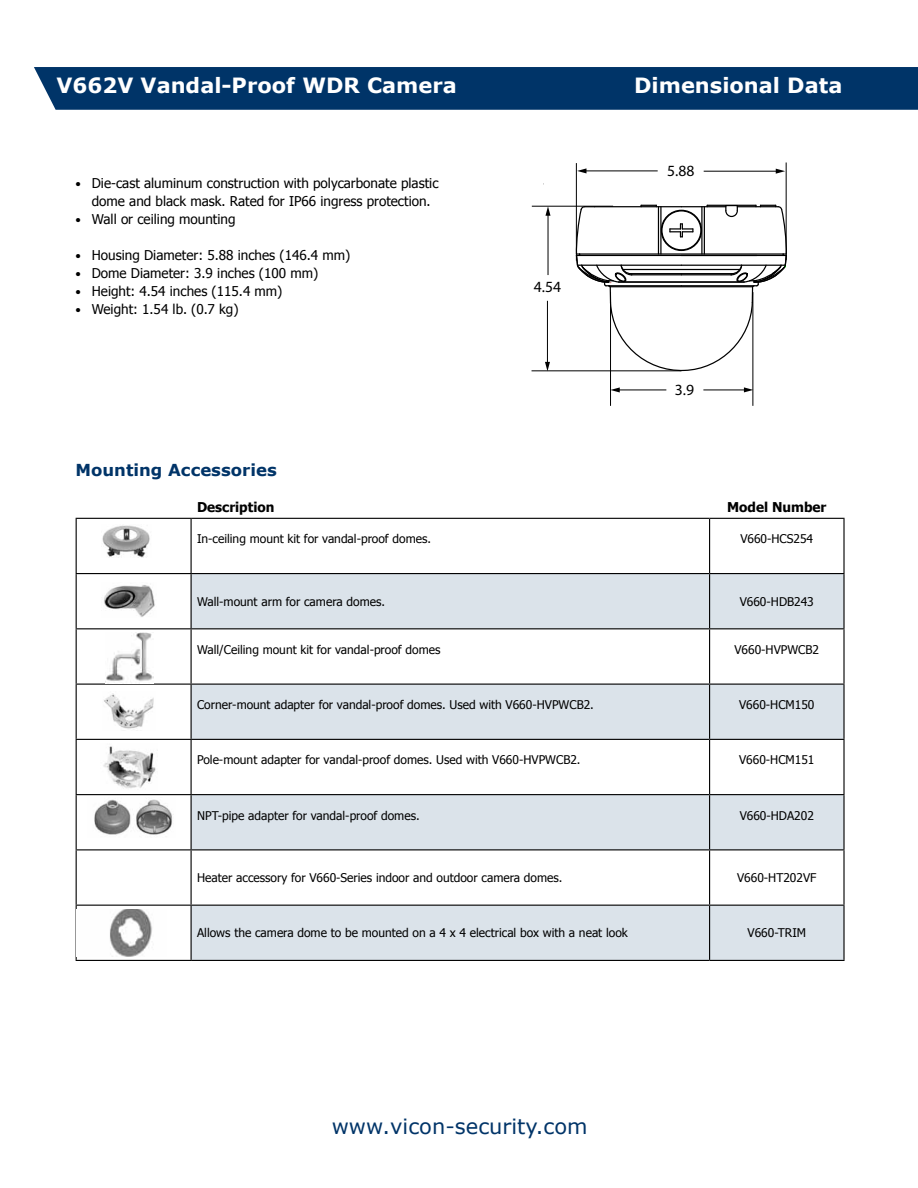
<style>
.page{position:relative;width:918px;height:1188px;background:#fff}
.page>*{position:absolute;margin:0;border:0;box-sizing:border-box;transform-origin:0 0}
.t1{font:700 21px "Verdana";color:#fff}
.t2{font:21px "Verdana";color:#003468}
.t3{font:700 16.5px "Verdana";color:#003468}
.t4{font:15.6px "Myriad Pro";color:#000}
.t5{font:13.5px/18px "Tahoma";color:#000}
.t6{font:700 13.5px "Tahoma";color:#000}
.t7{font:12px "Tahoma";color:#000}
.s1{font-size:12px}
</style>
<div class="page">
<div style="left:34px;top:67px;width:884px;height:43px;background:#003468"></div>
<svg style="left:575px;top:205px;width:212px;height:167px"></svg>
<hr style="left:786px;top:163px;width:1px;height:97px;background:#000">
<hr style="left:576px;top:163px;width:1px;height:98px;background:#000">
<hr style="left:704px;top:171px;width:73px;height:1px;background:#000">
<svg style="left:776px;top:169px;width:9px;height:5px"></svg>
<hr style="left:703px;top:390px;width:43px;height:1px;background:#000">
<svg style="left:744px;top:387px;width:8px;height:5px"></svg>
<hr style="left:585px;top:170px;width:73px;height:1px;background:#000">
<svg style="left:577px;top:168px;width:9px;height:5px"></svg>
<hr style="left:618px;top:390px;width:48px;height:1px;background:#000">
<svg style="left:611px;top:387px;width:9px;height:5px"></svg>
<hr style="left:532px;top:206px;width:81px;height:1px;background:#000">
<hr style="left:532px;top:370px;width:149px;height:1px;background:#000">
<hr style="left:547px;top:301px;width:1px;height:63px;background:#000">
<svg style="left:545px;top:362px;width:5px;height:9px"></svg>
<hr style="left:548px;top:214px;width:1px;height:61px;background:#000">
<svg style="left:545px;top:206px;width:6px;height:10px"></svg>
<hr style="left:752px;top:292px;width:1px;height:114px;background:#000">
<hr style="left:610px;top:292px;width:1px;height:114px;background:#000">
<svg style="left:192px;top:574px;width:651px;height:386px;fill:#dbe3ea"></svg>
<hr style="left:76px;top:518px;width:115px;height:1px;background:#000">
<hr style="left:191px;top:518px;width:519px;height:1px;background:#000">
<hr style="left:710px;top:518px;width:135px;height:1px;background:#000">
<hr style="left:76px;top:519px;width:1px;height:54px;background:#000">
<hr style="left:191px;top:519px;width:1px;height:54px;background:#000">
<hr style="left:709px;top:519px;width:1px;height:54px;background:#000">
<hr style="left:843px;top:519px;width:2px;height:54px;background:#000">
<hr style="left:76px;top:573px;width:115px;height:1px;background:#000">
<hr style="left:76px;top:574px;width:1px;height:54px;background:#000">
<hr style="left:191px;top:573px;width:519px;height:1px;background:#000">
<hr style="left:191px;top:574px;width:1px;height:54px;background:#000">
<hr style="left:710px;top:573px;width:135px;height:1px;background:#000">
<hr style="left:709px;top:574px;width:1px;height:54px;background:#000">
<hr style="left:843px;top:574px;width:2px;height:54px;background:#000">
<hr style="left:76px;top:628px;width:115px;height:1px;background:#000">
<hr style="left:76px;top:629px;width:1px;height:55px;background:#000">
<hr style="left:191px;top:628px;width:519px;height:1px;background:#000">
<hr style="left:191px;top:629px;width:1px;height:55px;background:#000">
<hr style="left:710px;top:628px;width:135px;height:1px;background:#000">
<hr style="left:709px;top:629px;width:1px;height:55px;background:#000">
<hr style="left:843px;top:629px;width:2px;height:55px;background:#000">
<hr style="left:76px;top:684px;width:115px;height:1px;background:#000">
<hr style="left:76px;top:685px;width:1px;height:54px;background:#000">
<hr style="left:191px;top:684px;width:519px;height:1px;background:#000">
<hr style="left:191px;top:685px;width:1px;height:54px;background:#000">
<hr style="left:710px;top:684px;width:135px;height:1px;background:#000">
<hr style="left:709px;top:685px;width:1px;height:54px;background:#000">
<hr style="left:843px;top:685px;width:2px;height:54px;background:#000">
<hr style="left:76px;top:739px;width:115px;height:1px;background:#000">
<hr style="left:76px;top:740px;width:1px;height:54px;background:#000">
<hr style="left:191px;top:739px;width:519px;height:1px;background:#000">
<hr style="left:191px;top:740px;width:1px;height:54px;background:#000">
<hr style="left:710px;top:739px;width:135px;height:1px;background:#000">
<hr style="left:709px;top:740px;width:1px;height:54px;background:#000">
<hr style="left:843px;top:740px;width:2px;height:54px;background:#000">
<hr style="left:76px;top:794px;width:115px;height:1px;background:#000">
<hr style="left:76px;top:795px;width:1px;height:54px;background:#000">
<hr style="left:191px;top:794px;width:519px;height:1px;background:#000">
<hr style="left:191px;top:795px;width:1px;height:54px;background:#000">
<hr style="left:710px;top:794px;width:135px;height:1px;background:#000">
<hr style="left:709px;top:795px;width:1px;height:54px;background:#000">
<hr style="left:843px;top:795px;width:2px;height:54px;background:#000">
<hr style="left:76px;top:849px;width:115px;height:1px;background:#000">
<hr style="left:76px;top:850px;width:1px;height:55px;background:#000">
<hr style="left:191px;top:849px;width:519px;height:1px;background:#000">
<hr style="left:191px;top:850px;width:1px;height:55px;background:#000">
<hr style="left:710px;top:849px;width:135px;height:1px;background:#000">
<hr style="left:709px;top:850px;width:1px;height:55px;background:#000">
<hr style="left:843px;top:850px;width:2px;height:55px;background:#000">
<hr style="left:76px;top:905px;width:115px;height:1px;background:#000">
<hr style="left:76px;top:906px;width:1px;height:54px;background:#000">
<hr style="left:191px;top:905px;width:519px;height:1px;background:#000">
<hr style="left:191px;top:906px;width:1px;height:54px;background:#000">
<hr style="left:710px;top:905px;width:135px;height:1px;background:#000">
<hr style="left:709px;top:906px;width:1px;height:54px;background:#000">
<hr style="left:843px;top:906px;width:2px;height:54px;background:#000">
<hr style="left:76px;top:960px;width:115px;height:1px;background:#000">
<hr style="left:191px;top:960px;width:519px;height:1px;background:#000">
<hr style="left:710px;top:960px;width:135px;height:1px;background:#000">
<img style="left:102px;top:525px;width:48px;height:32px">
<img style="left:104px;top:585px;width:51px;height:32px">
<img style="left:106px;top:632px;width:48px;height:49px">
<img style="left:104px;top:693px;width:50px;height:36px">
<img style="left:103px;top:746px;width:55px;height:43px">
<img style="left:94px;top:799px;width:78px;height:36px">
<img style="left:110px;top:909px;width:42px;height:48px">
<h1 class="t1" style="left:57px;top:71px;width:402px">V662V Vandal-Proof WDR Camera</h1>
<h1 class="t1" style="left:634px;top:71px;width:210px">Dimensional Data</h1>
<p class="t5" style="left:92px;top:174px;width:348px;text-indent:-16px"><span class="s1">•</span> Die-cast aluminum construction with polycarbonate plastic dome and black mask. Rated for IP66 ingress protection.</p>
<p class="t5" style="left:76px;top:210px;width:161px"><span class="s1">•</span> Wall or ceiling mounting</p>
<p class="t5" style="left:76px;top:246px;width:276px"><span class="s1">•</span> Housing Diameter: 5.88 inches (146.4 mm)</p>
<p class="t5" style="left:76px;top:264px;width:244px"><span class="s1">•</span> Dome Diameter: 3.9 inches (100 mm)</p>
<p class="t5" style="left:76px;top:282px;width:208px"><span class="s1">•</span> Height: 4.54 inches (115.4 mm)</p>
<p class="t5" style="left:76px;top:300px;width:164px"><span class="s1">•</span> Weight: 1.54 lb. (0.7 kg)</p>
<h3 class="t4" style="left:534px;top:277px;width:29px">4.54</h3>
<h3 class="t4" style="left:667px;top:161px;width:29px">5.88</h3>
<h3 class="t4" style="left:675px;top:380px;width:21px">3.9</h3>
<h2 class="t3" style="left:76px;top:458px;width:203px">Mounting Accessories</h2>
<p class="t6" style="left:197px;top:498px;width:79px">Description</p>
<p class="t6" style="left:727px;top:498px;width:101px">Model Number</p>
<p class="t7" style="left:197px;top:531px;width:235px">In-ceiling mount kit for vandal-proof domes.</p>
<p class="t7" style="left:740px;top:531px;width:74px">V660-HCS254</p>
<p class="t7" style="left:197px;top:593px;width:189px">Wall-mount arm for camera domes.</p>
<p class="t7" style="left:740px;top:593px;width:76px">V660-HDB243</p>
<p class="t7" style="left:197px;top:641px;width:245px">Wall/Ceiling mount kit for vandal-proof domes</p>
<p class="t7" style="left:734px;top:641px;width:86px">V660-HVPWCB2</p>
<p class="t7" style="left:197px;top:697px;width:398px">Corner-mount adapter for vandal-proof domes. Used with V660-HVPWCB2.</p>
<p class="t7" style="left:739px;top:697px;width:77px">V660-HCM150</p>
<p class="t7" style="left:197px;top:752px;width:385px">Pole-mount adapter for vandal-proof domes. Used with V660-HVPWCB2.</p>
<p class="t7" style="left:739px;top:752px;width:77px">V660-HCM151</p>
<p class="t7" style="left:197px;top:807px;width:224px">NPT-pipe adapter for vandal-proof domes.</p>
<p class="t7" style="left:740px;top:807px;width:76px">V660-HDA202</p>
<p class="t7" style="left:197px;top:870px;width:367px">Heater accessory for V660-Series indoor and outdoor camera domes.</p>
<p class="t7" style="left:737px;top:870px;width:81px">V660-HT202VF</p>
<p class="t7" style="left:197px;top:925px;width:432px">Allows the camera dome to be mounted on a 4 x 4 electrical box with a neat look</p>
<p class="t7" style="left:748px;top:925px;width:60px">V660-TRIM</p>
<h1 class="t2" style="left:332px;top:1112px;width:258px">www.vicon-security.com</h1>
</div>
